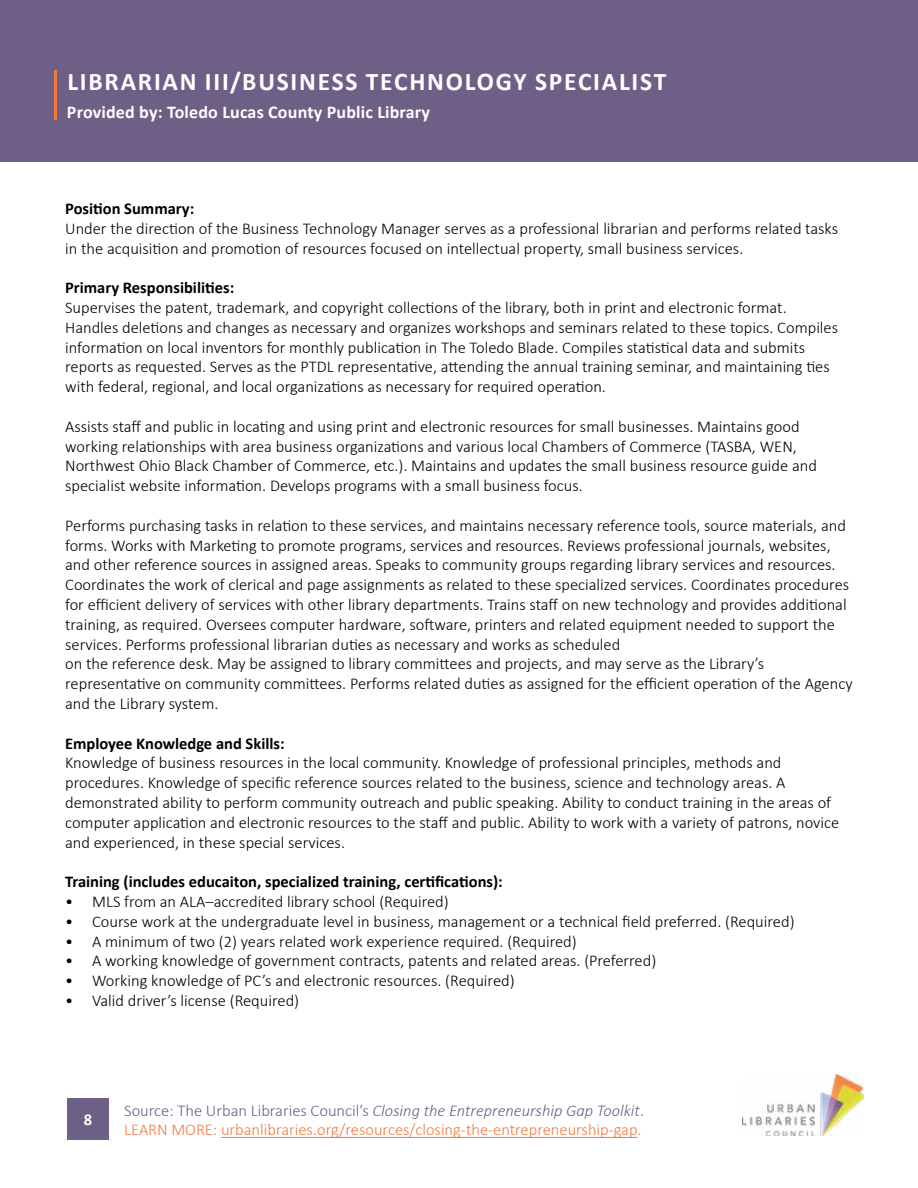
<style>
.page{position:relative;width:918px;height:1188px;background:#fff}
.page>*{position:absolute;margin:0;border:0;box-sizing:border-box;transform-origin:0 0}
.t1{font:700 25.5px "Calibri";letter-spacing:.07em;color:#fff}
.t2{font:700 18px "Calibri";letter-spacing:.01em;color:#fff}
.t3{font:300 16.5px/19.8px "Calibri";color:#000}
.t4{font:300 16.5px/19.8px "Calibri";color:#f47a3e}
.t5{font:700 16.5px "Calibri";color:#000}
.t6{font:700 16.5px "Calibri";color:#fff}
.s1{color:#6e5f87}
.s2{font-style:italic;color:#6e5f87}
</style>
<div class="page">
<div style="left:0;top:0;width:918px;height:162px;background:#6e5f87"></div>
<hr style="left:54px;top:70px;width:3px;height:49px;background:#f47a3e">
<hr style="left:221px;top:1137px;width:417px;height:1px;background:#f47a3e">
<img style="left:743px;top:1074px;width:121px;height:61px">
<div style="left:67px;top:1098px;width:42px;height:42px;background:#6e5f87"></div>
<h1 class="t1" style="left:67px;top:64px;width:600px">LIBRARIAN III/BUSINESS TECHNOLOGY SPECIALIST</h1>
<p class="t2" style="left:67px;top:99px;width:365px">Provided by: Toledo Lucas County Public Library</p>
<p class="t5" style="left:65px;top:197px;width:131px">Position Summary:</p>
<p class="t3" style="left:65px;top:218px;width:774px">Under the direction of the Business Technology Manager serves as a professional librarian and performs related tasks in the acquisition and promotion of resources focused on intellectual property, small business services.</p>
<p class="t5" style="left:65px;top:276px;width:171px">Primary Responsibilities:</p>
<p class="t3" style="left:65px;top:297px;width:774px">Supervises the patent, trademark, and copyright collections of the library, both in print and electronic format.<br>Handles deletions and changes as necessary and organizes workshops and seminars related to these topics. Compiles information on local inventors for monthly publication in The Toledo Blade. Compiles statistical data and submits reports as requested. Serves as the PTDL representative, attending the annual training seminar, and maintaining ties with federal, regional, and local organizations as necessary for required operation.</p>
<p class="t3" style="left:65px;top:416px;width:753px">Assists staff and public in locating and using print and electronic resources for small businesses. Maintains good working relationships with area business organizations and various local Chambers of Commerce (TASBA, WEN, Northwest Ohio Black Chamber of Commerce, etc.). Maintains and updates the small business resource guide and specialist website information. Develops programs with a small business focus.</p>
<p class="t3" style="left:65px;top:515px;width:789px">Performs purchasing tasks in relation to these services, and maintains necessary reference tools, source materials, and forms. Works with Marketing to promote programs, services and resources. Reviews professional journals, websites, and other reference sources in assigned areas. Speaks to community groups regarding library services and resources.<br>Coordinates the work of clerical and page assignments as related to these specialized services. Coordinates procedures for efficient delivery of services with other library departments. Trains staff on new technology and provides additional training, as required. Oversees computer hardware, software, printers and related equipment needed to support the services. Performs professional librarian duties as necessary and works as scheduled<br>on the reference desk. May be assigned to library committees and projects, and may serve as the Library’s representative on community committees. Performs related duties as assigned for the efficient operation of the Agency and the Library system.</p>
<p class="t5" style="left:65px;top:731px;width:221px">Employee Knowledge and Skills:</p>
<p class="t3" style="left:65px;top:753px;width:776px">Knowledge of business resources in the local community. Knowledge of professional principles, methods and procedures. Knowledge of specific reference sources related to the business, science and technology areas. A demonstrated ability to perform community outreach and public speaking. Ability to conduct training in the areas of computer application and electronic resources to the staff and public. Ability to work with a variety of patrons, novice and experienced, in these special services.</p>
<p class="t5" style="left:65px;top:870px;width:439px">Training (includes educaiton, specialized training, certifications):</p>
<p class="t3" style="left:65px;top:891px;width:385px">• MLS from an ALA–accredited library school (Required)</p>
<p class="t3" style="left:65px;top:911px;width:731px">• Course work at the undergraduate level in business, management or a technical field preferred. (Required)</p>
<p class="t3" style="left:65px;top:931px;width:513px">• A minimum of two (2) years related work experience required. (Required)</p>
<p class="t3" style="left:65px;top:951px;width:593px">• A working knowledge of government contracts, patents and related areas. (Preferred)</p>
<p class="t3" style="left:65px;top:971px;width:451px">• Working knowledge of PC’s and electronic resources. (Required)</p>
<p class="t3" style="left:65px;top:990px;width:236px">• Valid driver’s license (Required)</p>
<p class="t6" style="left:84px;top:1108px;width:10px">8</p>
<p class="t4" style="left:124px;top:1100px;width:521px"><span class="s1">Source: The Urban Libraries Council’s</span> <span class="s2">Closing the Entrepreneurship Gap Toolkit</span><span class="s1">.<br></span>LEARN MORE: urbanlibraries.org/resources/closing-the-entrepreneurship-gap.</p>
</div>
